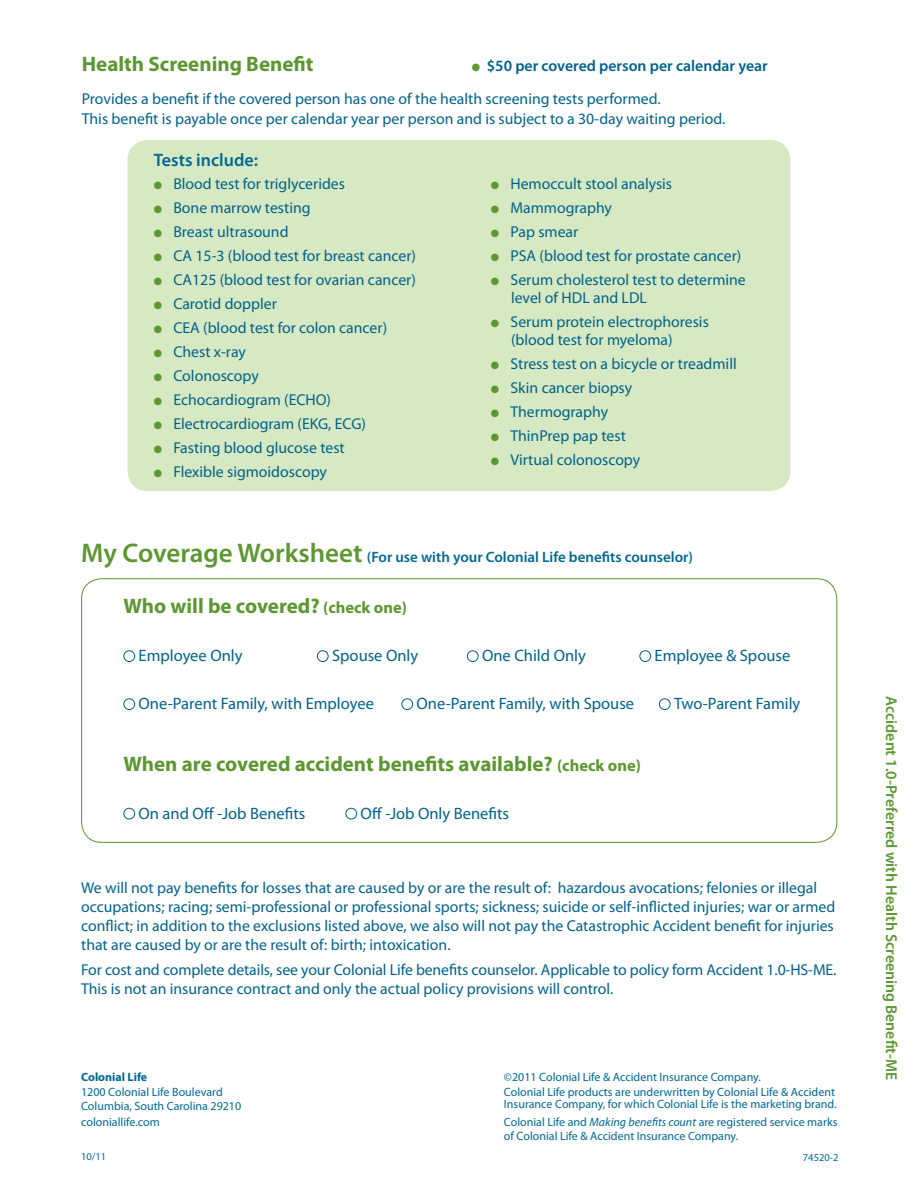
<style>
.page{position:relative;width:918px;height:1188px;background:#fff}
.page>*{position:absolute;margin:0;border:0;box-sizing:border-box;transform-origin:0 0}
.t1{font:700 21px "Myriad Pro";color:#5c9731}
.t2{font:600 18px "Myriad Pro";color:#006893}
.t3{font:16.5px "Myriad Pro";color:#00628b}
.t4{font:15.75px/18.9px "Myriad Pro";color:#00628b}
.t5{font:600 15.75px "Myriad Pro";color:#5c9731}
.t6{font:600 15px "Myriad Pro";color:#006893}
.t7{font:12px/14.4px "Myriad Pro";color:#006893}
.t8{font:700 12px "Myriad Pro";color:#006893}
.t9{font:10.5px "Myriad Pro";color:#006893}
.s1{color:#5c9731}
.s2{font-weight:600}
.s3{font-size:27px;color:#5c9731}
.s4{font-size:16.5px}
.s5{font-style:italic}
</style>
<div class="page">
<div style="left:128px;top:140px;width:662px;height:351px;background:#d7e9c2;border-radius:20px"></div>
<div style="left:123px;top:650px;width:12px;height:12px;border:1px solid #00628b;border-radius:50%"></div>
<div style="left:317px;top:650px;width:12px;height:12px;border:1px solid #00628b;border-radius:50%"></div>
<div style="left:467px;top:650px;width:12px;height:12px;border:1px solid #00628b;border-radius:50%"></div>
<div style="left:639px;top:650px;width:12px;height:12px;border:1px solid #00628b;border-radius:50%"></div>
<div style="left:123px;top:698px;width:12px;height:12px;border:1px solid #00628b;border-radius:50%"></div>
<div style="left:401px;top:698px;width:12px;height:12px;border:1px solid #00628b;border-radius:50%"></div>
<div style="left:659px;top:698px;width:12px;height:12px;border:1px solid #00628b;border-radius:50%"></div>
<div style="left:123px;top:808px;width:12px;height:12px;border:1px solid #00628b;border-radius:50%"></div>
<div style="left:345px;top:808px;width:12px;height:12px;border:1px solid #00628b;border-radius:50%"></div>
<h1 class="t1" style="left:82px;top:50px;width:233px">Health Screening Benefit</h1>
<p class="t4" style="left:82px;top:49px;width:687px;line-height:33px;text-indent:390px"><span class="s1">●</span> <span class="s2">$50 per covered person per calendar year<br></span>Provides a benefit if the covered person has one of the health screening tests performed.</p>
<p class="t4" style="left:82px;top:109px;width:645px">This benefit is payable once per calendar year per person and is subject to a 30-day waiting period.</p>
<p class="t2" style="left:154px;top:148px;width:106px">Tests include:</p>
<p class="t4" style="left:154px;top:174px;width:193px"><span class="s1">●</span> Blood test for triglycerides</p>
<p class="t4" style="left:154px;top:198px;width:158px"><span class="s1">●</span> Bone marrow testing</p>
<p class="t4" style="left:154px;top:222px;width:136px"><span class="s1">●</span> Breast ultrasound</p>
<p class="t4" style="left:154px;top:246px;width:264px"><span class="s1">●</span> CA 15-3 (blood test for breast cancer)</p>
<p class="t4" style="left:154px;top:270px;width:263px"><span class="s1">●</span> CA125 (blood test for ovarian cancer)</p>
<p class="t4" style="left:154px;top:294px;width:125px"><span class="s1">●</span> Carotid doppler</p>
<p class="t4" style="left:154px;top:318px;width:235px"><span class="s1">●</span> CEA (blood test for colon cancer)</p>
<p class="t4" style="left:154px;top:342px;width:94px"><span class="s1">●</span> Chest x-ray</p>
<p class="t4" style="left:154px;top:366px;width:106px"><span class="s1">●</span> Colonoscopy</p>
<p class="t4" style="left:154px;top:390px;width:179px"><span class="s1">●</span> Echocardiogram (ECHO)</p>
<p class="t4" style="left:154px;top:414px;width:214px"><span class="s1">●</span> Electrocardiogram (EKG, ECG)</p>
<p class="t4" style="left:154px;top:438px;width:193px"><span class="s1">●</span> Fasting blood glucose test</p>
<p class="t4" style="left:154px;top:462px;width:175px"><span class="s1">●</span> Flexible sigmoidoscopy</p>
<p class="t4" style="left:491px;top:174px;width:183px"><span class="s1">●</span> Hemoccult stool analysis</p>
<p class="t4" style="left:491px;top:198px;width:123px"><span class="s1">●</span> Mammography</p>
<p class="t4" style="left:491px;top:222px;width:89px"><span class="s1">●</span> Pap smear</p>
<p class="t4" style="left:491px;top:246px;width:252px"><span class="s1">●</span> PSA (blood test for prostate cancer)</p>
<p class="t4" style="left:511px;top:271px;width:236px;line-height:18px;text-indent:-20px"><span class="s1">●</span> Serum cholesterol test to determine level of HDL and LDL</p>
<p class="t4" style="left:511px;top:313px;width:199px;line-height:18px;text-indent:-20px"><span class="s1">●</span> Serum protein electrophoresis (blood test for myeloma)</p>
<p class="t4" style="left:491px;top:354px;width:247px"><span class="s1">●</span> Stress test on a bicycle or treadmill</p>
<p class="t4" style="left:491px;top:378px;width:143px"><span class="s1">●</span> Skin cancer biopsy</p>
<p class="t4" style="left:491px;top:402px;width:119px"><span class="s1">●</span> Thermography</p>
<p class="t4" style="left:491px;top:426px;width:137px"><span class="s1">●</span> ThinPrep pap test</p>
<p class="t4" style="left:491px;top:450px;width:151px"><span class="s1">●</span> Virtual colonoscopy</p>
<p class="t6" style="left:81px;top:548px;width:613px"><span class="s3">My Coverage Worksheet</span> (For use with your Colonial Life benefits counselor)</p>
<h1 class="t1" style="left:123px;top:592px;width:285px">Who will be covered? <span class="s4">(check one)</span></h1>
<p class="t3" style="left:139px;top:646px;width:105px">Employee Only</p>
<p class="t3" style="left:332px;top:646px;width:88px">Spouse Only</p>
<p class="t3" style="left:482px;top:646px;width:105px">One Child Only</p>
<p class="t3" style="left:655px;top:646px;width:137px">Employee &amp; Spouse</p>
<p class="t3" style="left:139px;top:694px;width:237px">One-Parent Family, with Employee</p>
<p class="t3" style="left:417px;top:694px;width:219px">One-Parent Family, with Spouse</p>
<p class="t3" style="left:674px;top:694px;width:128px">Two-Parent Family</p>
<h1 class="t1" style="left:123px;top:750px;width:519px">When are covered accident benefits available? <span class="s4">(check one)</span></h1>
<p class="t3" style="left:139px;top:803px;width:168px">On and Off -Job Benefits</p>
<p class="t3" style="left:361px;top:803px;width:150px">Off -Job Only Benefits</p>
<p class="t4" style="left:81px;top:878px;width:756px">We will not pay benefits for losses that are caused by or are the result of: hazardous avocations; felonies or illegal occupations; racing; semi-professional or professional sports; sickness; suicide or self-inflicted injuries; war or armed conflict; in addition to the exclusions listed above, we also will not pay the Catastrophic Accident benefit for injuries that are caused by or are the result of: birth; intoxication.</p>
<p class="t4" style="left:81px;top:960px;width:757px">For cost and complete details, see your Colonial Life benefits counselor. Applicable to policy form Accident 1.0-HS-ME.<br>This is not an insurance contract and only the actual policy provisions will control.</p>
<p class="t8" style="left:81px;top:1070px;width:68px">Colonial Life</p>
<p class="t7" style="left:81px;top:1084px;width:162px">1200 Colonial Life Boulevard<br>Columbia, South Carolina 29210</p>
<p class="t7" style="left:81px;top:1115px;width:80px">coloniallife.com</p>
<p class="t7" style="left:504px;top:1070px;width:332px">©2011 Colonial Life &amp; Accident Insurance Company.<br>Colonial Life products are underwritten by Colonial Life &amp; Accident</p>
<p class="t7" style="left:504px;top:1094px;width:335px;line-height:18.8px">Insurance Company, for which Colonial Life is the marketing brand.<br>Colonial Life and <span class="s5">Making benefits count</span> are registered service marks</p>
<p class="t7" style="left:504px;top:1128px;width:236px">of Colonial Life &amp; Accident Insurance Company.</p>
<p class="t9" style="left:81px;top:1150px;width:27px">10/11</p>
<p class="t9" style="left:803px;top:1151px;width:37px">74520-2</p>
<p class="t5" style="left:901px;top:696px;width:385px;rotate:90deg">Accident 1.0-Preferred with Health Screening Benefit-ME</p>
</div>
